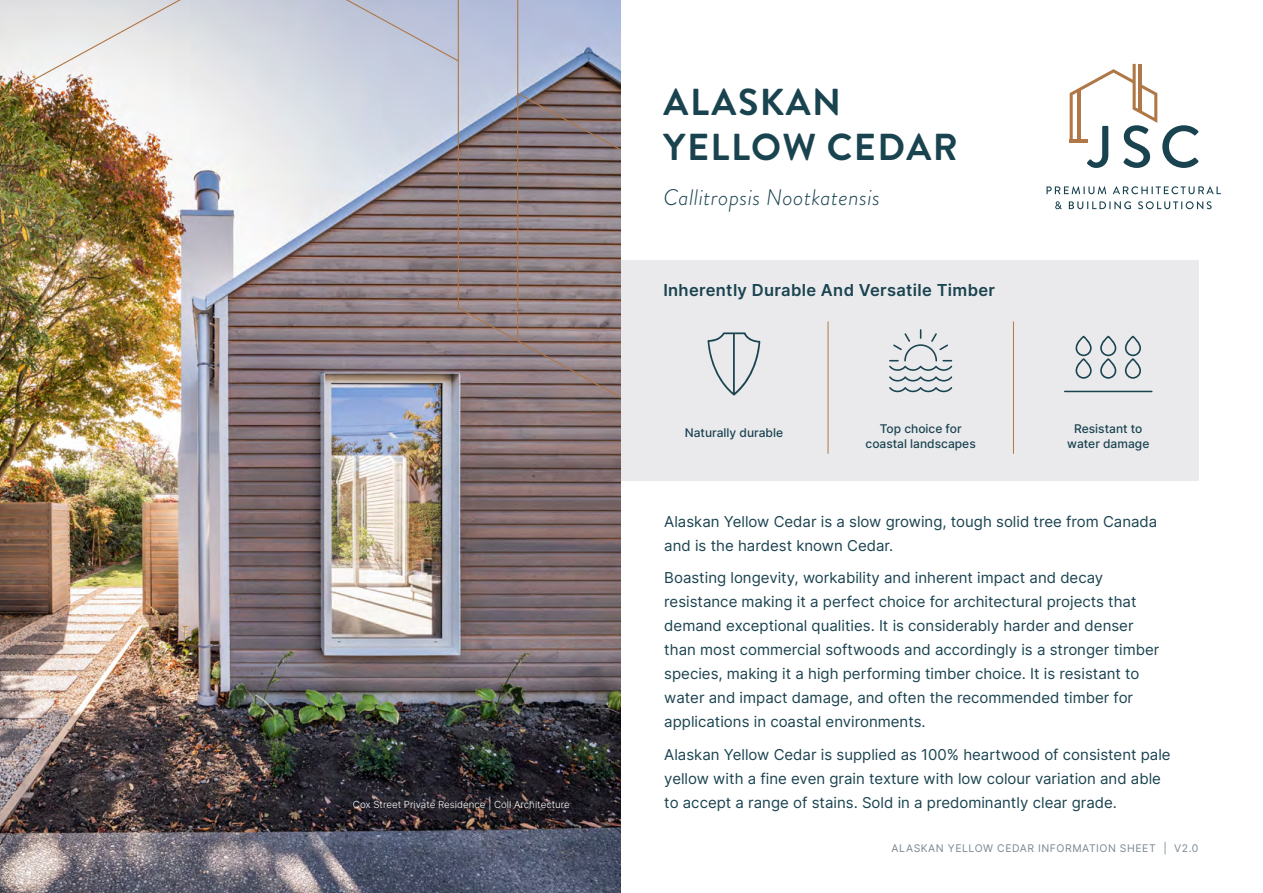
<style>
.page{position:relative;width:1263px;height:893px;background:#fff}
.page>*{position:absolute;margin:0;border:0;box-sizing:border-box;transform-origin:0 0}
.t1{font:700 37.5px/45px "Brandon Grotesque";letter-spacing:.04em;color:#1a4350}
.t2{font:italic 300 22.5px "Brandon Grotesque";letter-spacing:.02em;color:#1a4350}
.t3{font:600 16.5px "Inter";letter-spacing:.02em;color:#1a4350}
.t4{font:15px/24px "Inter";color:#1a4350}
.t5{font:500 12px/15px "Inter";color:#1a4350;text-align:center}
.t6{font:10.5px "Inter";letter-spacing:.05em;color:#7b8792}
.t7{font:300 9.75px "Inter";color:#fff}
</style>
<div class="page">
<div style="left:614px;top:260px;width:585px;height:221px;background:#eaeaec"></div>
<img style="left:0;top:553px;width:621px;height:340px">
<svg style="left:1046px;top:186px;width:60px;height:8px"></svg>
<svg style="left:1113px;top:186px;width:108px;height:8px"></svg>
<svg style="left:1055px;top:201px;width:7px;height:8px"></svg>
<svg style="left:1069px;top:201px;width:62px;height:8px"></svg>
<svg style="left:1138px;top:201px;width:73px;height:8px"></svg>
<svg style="left:1070px;top:64px;width:129px;height:104px"></svg>
<hr style="left:1077px;top:90px;width:3px;height:51px;background:#b07747">
<hr style="left:1139px;top:64px;width:3px;height:48px;background:#b07747">
<hr style="left:1069px;top:140px;width:19px;height:3px;background:#b07747">
<svg style="left:889px;top:329px;width:63px;height:63px"></svg>
<svg style="left:1075px;top:336px;width:17px;height:43px"></svg>
<svg style="left:1100px;top:336px;width:16px;height:43px"></svg>
<svg style="left:1125px;top:336px;width:16px;height:43px"></svg>
<hr style="left:1065px;top:391px;width:87px;height:1px;background:#1a4350">
<svg style="left:708px;top:332px;width:52px;height:63px"></svg>
<img style="left:0;top:0;width:621px;height:553px">
<hr style="left:828px;top:321px;width:1px;height:133px;background:#b07747">
<hr style="left:1013px;top:321px;width:1px;height:133px;background:#b07747">
<p class="t7" style="left:353px;top:797px;width:218px">Cox Street Private Residence | Coll Architecture</p>
<h1 class="t1" style="left:664px;top:80px;width:296px">ALASKAN<br>YELLOW CEDAR</h1>
<h2 class="t2" style="left:663px;top:182px;width:218px">Callitropsis Nootkatensis</h2>
<p class="t3" style="left:663px;top:278px;width:333px">Inherently Durable And Versatile Timber</p>
<p class="t5" style="left:685px;top:425px;width:100px">Naturally durable</p>
<p class="t5" style="left:865px;top:420px;width:112px">Top choice for coastal landscapes</p>
<p class="t5" style="left:1067px;top:420px;width:84px">Resistant to water damage</p>
<p class="t4" style="left:664px;top:509px;width:495px">Alaskan Yellow Cedar is a slow growing, tough solid tree from Canada and is the hardest known Cedar.</p>
<p class="t4" style="left:664px;top:566px;width:497px">Boasting longevity, workability and inherent impact and decay resistance making it a perfect choice for architectural projects that demand exceptional qualities. It is considerably harder and denser than most commercial softwoods and accordingly is a stronger timber species, making it a high performing timber choice. It is resistant to water and impact damage, and often the recommended timber for applications in coastal environments.</p>
<p class="t4" style="left:664px;top:742px;width:508px">Alaskan Yellow Cedar is supplied as 100% heartwood of consistent pale yellow with a fine even grain texture with low colour variation and able to accept a range of stains. Sold in a predominantly clear grade.</p>
<p class="t6" style="left:891px;top:841px;width:308px">ALASKAN YELLOW CEDAR INFORMATION SHEET | V2.0</p>
</div>
